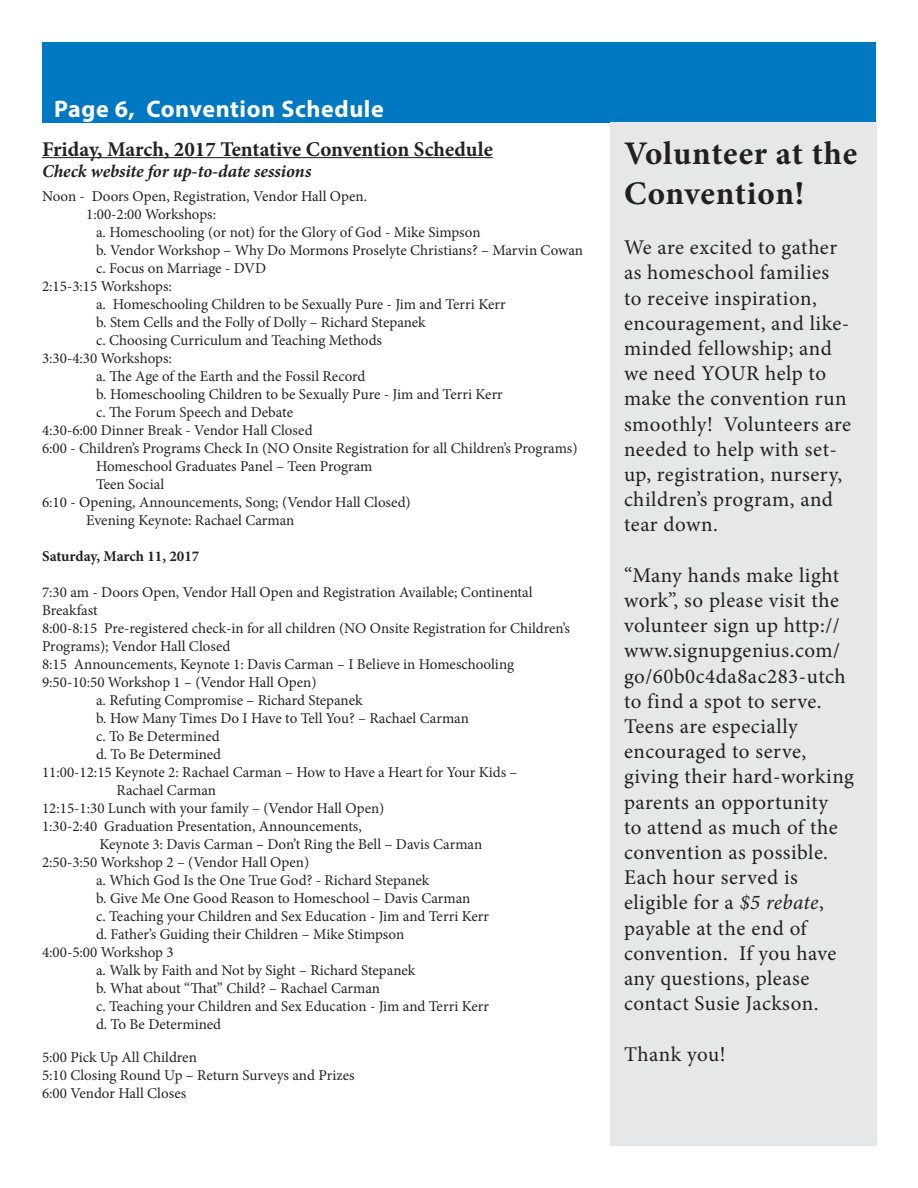
<style>
.page{position:relative;width:918px;height:1188px;background:#fff}
.page>*{position:absolute;margin:0;border:0;box-sizing:border-box;transform-origin:0 0}
.t1{font:700 33px/39.6px "Minion Pro";letter-spacing:.02em;color:#231f20}
.t2{font:700 24px "Myriad Pro";letter-spacing:.025em;color:#fff}
.t3{font:21px/25.2px "Minion Pro";letter-spacing:.02em;color:#231f20}
.t4{font:700 21px "Minion Pro";letter-spacing:-.005em;color:#222}
.t5{font:italic 700 18px "Minion Pro";letter-spacing:-.005em;color:#222}
.Body{font:15px/18px "Minion Pro";color:#222}
.t6{font:700 15px "Minion Pro";color:#222}
.s1{font-style:italic}
</style>
<div class="page">
<div style="left:42px;top:42px;width:834px;height:81px;background:#0079c2"></div>
<hr style="left:42px;top:157px;width:451px;height:1px;background:#222">
<div style="left:610px;top:123px;width:268px;height:1023px;background:#e6e7e9"></div>
<p class="t2" style="left:54px;top:93px;width:331px">Page 6, Convention Schedule</p>
<p class="t4" style="left:42px;top:134px;width:452px">Friday, March, 2017 Tentative Convention Schedule</p>
<p class="t5" style="left:42px;top:159px;width:271px">Check website for up-to-date sessions</p>
<p class="Body" style="left:42px;top:187px;width:327px">Noon - Doors Open, Registration, Vendor Hall Open.</p>
<p class="Body" style="left:86px;top:205px;width:131px">1:00-2:00 Workshops:</p>
<p class="Body" style="left:96px;top:223px;width:386px">a. Homeschooling (or not) for the Glory of God - Mike Simpson</p>
<p class="Body" style="left:96px;top:241px;width:489px">b. Vendor Workshop – Why Do Mormons Proselyte Christians? – Marvin Cowan</p>
<p class="Body" style="left:96px;top:259px;width:172px">c. Focus on Marriage - DVD</p>
<p class="Body" style="left:42px;top:277px;width:131px">2:15-3:15 Workshops:</p>
<p class="Body" style="left:96px;top:295px;width:411px">a. Homeschooling Children to be Sexually Pure - Jim and Terri Kerr</p>
<p class="Body" style="left:96px;top:313px;width:331px">b. Stem Cells and the Folly of Dolly – Richard Stepanek</p>
<p class="Body" style="left:96px;top:331px;width:288px">c. Choosing Curriculum and Teaching Methods</p>
<p class="Body" style="left:42px;top:349px;width:131px">3:30-4:30 Workshops:</p>
<p class="Body" style="left:96px;top:367px;width:271px">a. The Age of the Earth and the Fossil Record</p>
<p class="Body" style="left:96px;top:385px;width:408px">b. Homeschooling Children to be Sexually Pure - Jim and Terri Kerr</p>
<p class="Body" style="left:96px;top:403px;width:199px">c. The Forum Speech and Debate</p>
<p class="Body" style="left:42px;top:421px;width:272px">4:30-6:00 Dinner Break - Vendor Hall Closed</p>
<p class="Body" style="left:42px;top:439px;width:537px">6:00 - Children’s Programs Check In (NO Onsite Registration for all Children’s Programs)</p>
<p class="Body" style="left:96px;top:457px;width:278px">Homeschool Graduates Panel – Teen Program</p>
<p class="Body" style="left:96px;top:475px;width:70px">Teen Social</p>
<p class="Body" style="left:42px;top:493px;width:370px">6:10 - Opening, Announcements, Song; (Vendor Hall Closed)</p>
<p class="Body" style="left:86px;top:511px;width:210px">Evening Keynote: Rachael Carman</p>
<p class="t6" style="left:42px;top:546px;width:159px">Saturday, March 11, 2017</p>
<p class="Body" style="left:42px;top:583px;width:492px">7:30 am - Doors Open, Vendor Hall Open and Registration Available; Continental<br>Breakfast</p>
<p class="Body" style="left:42px;top:619px;width:530px">8:00-8:15 Pre-registered check-in for all children (NO Onsite Registration for Children’s<br>Programs); Vendor Hall Closed</p>
<p class="Body" style="left:42px;top:655px;width:474px">8:15 Announcements, Keynote 1: Davis Carman – I Believe in Homeschooling</p>
<p class="Body" style="left:42px;top:673px;width:276px">9:50-10:50 Workshop 1 – (Vendor Hall Open)</p>
<p class="Body" style="left:96px;top:691px;width:268px">a. Refuting Compromise – Richard Stepanek</p>
<p class="Body" style="left:96px;top:709px;width:374px">b. How Many Times Do I Have to Tell You? – Rachael Carman</p>
<p class="Body" style="left:96px;top:727px;width:125px">c. To Be Determined</p>
<p class="Body" style="left:96px;top:745px;width:127px">d. To Be Determined</p>
<p class="Body" style="left:42px;top:763px;width:477px">11:00-12:15 Keynote 2: Rachael Carman – How to Have a Heart for Your Kids –</p>
<p class="Body" style="left:116px;top:781px;width:101px">Rachael Carman</p>
<p class="Body" style="left:42px;top:799px;width:344px">12:15-1:30 Lunch with your family – (Vendor Hall Open)</p>
<p class="Body" style="left:42px;top:817px;width:321px">1:30-2:40 Graduation Presentation, Announcements,</p>
<p class="Body" style="left:99px;top:835px;width:384px">Keynote 3: Davis Carman – Don’t Ring the Bell – Davis Carman</p>
<p class="Body" style="left:42px;top:853px;width:269px">2:50-3:50 Workshop 2 – (Vendor Hall Open)</p>
<p class="Body" style="left:96px;top:871px;width:335px">a. Which God Is the One True God? - Richard Stepanek</p>
<p class="Body" style="left:96px;top:889px;width:376px">b. Give Me One Good Reason to Homeschool – Davis Carman</p>
<p class="Body" style="left:96px;top:907px;width:395px">c. Teaching your Children and Sex Education - Jim and Terri Kerr</p>
<p class="Body" style="left:96px;top:925px;width:310px">d. Father’s Guiding their Children – Mike Stimpson</p>
<p class="Body" style="left:42px;top:943px;width:133px">4:00-5:00 Workshop 3</p>
<p class="Body" style="left:96px;top:961px;width:321px">a. Walk by Faith and Not by Sight – Richard Stepanek</p>
<p class="Body" style="left:96px;top:979px;width:286px">b. What about “That” Child? – Rachael Carman</p>
<p class="Body" style="left:96px;top:997px;width:395px">c. Teaching your Children and Sex Education - Jim and Terri Kerr</p>
<p class="Body" style="left:96px;top:1015px;width:127px">d. To Be Determined</p>
<p class="Body" style="left:42px;top:1048px;width:156px">5:00 Pick Up All Children</p>
<p class="Body" style="left:42px;top:1066px;width:314px">5:10 Closing Round Up – Return Surveys and Prizes</p>
<p class="Body" style="left:42px;top:1084px;width:146px">6:00 Vendor Hall Closes</p>
<p class="t1" style="left:624px;top:134px;width:235px">Volunteer at the<br>Convention!</p>
<p class="t3" style="left:624px;top:235px;width:229px">We are excited to gather as homeschool families to receive inspiration, encouragement, and like&shy;minded fellowship; and we need YOUR help to make the convention run smoothly! Volunteers are needed to help with set&shy;up, registration, nursery, children’s program, and tear down.</p>
<p class="t3" style="left:624px;top:563px;width:232px">“Many hands make light work”, so please visit the volunteer sign up http:// www.signupgenius.com/ go/60b0c4da8ac283-utch to find a spot to serve.<br>Teens are especially encouraged to serve, giving their hard-working parents an opportunity<br>to attend as much of the convention as possible.<br>Each hour served is eligible for a <span class="s1">$5 rebate</span>, payable at the end of convention. If you have any questions, please contact Susie Jackson.</p>
<p class="t3" style="left:624px;top:1041px;width:103px">Thank you!</p>
</div>
